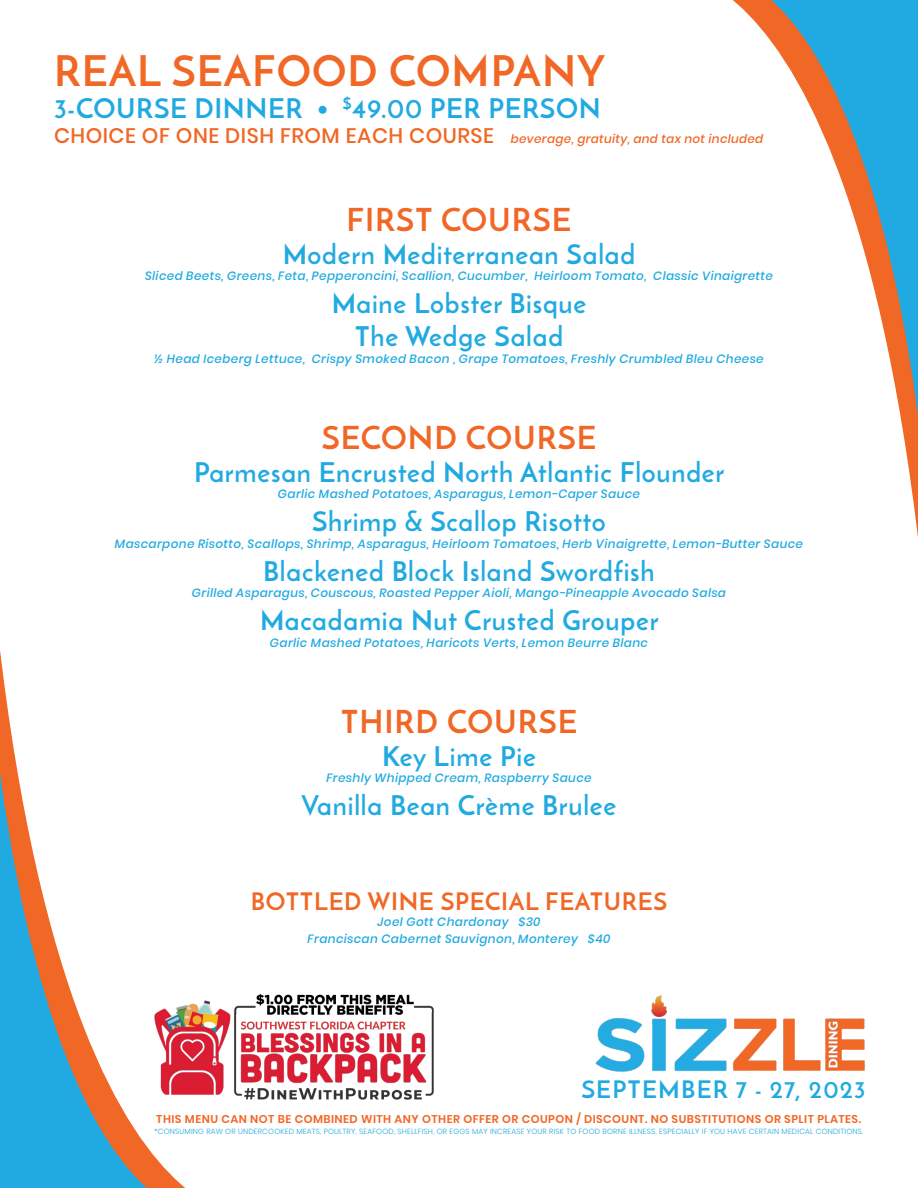
<style>
.page{position:relative;width:918px;height:1188px;background:#fff}
.page>*{position:absolute;margin:0;border:0;box-sizing:border-box;transform-origin:0 0}
.t1{font:700 42px "Josefin Sans";letter-spacing:.025em;color:#f16725}
.t2{font:700 31.5px "Josefin Sans";letter-spacing:.03em;color:#f16725}
.t3{font:700 27px "Josefin Sans";letter-spacing:.03em;color:#21aae1}
.t4{font:700 24px "Josefin Sans";letter-spacing:.03em;color:#f16725}
.t5{font:700 24px "Josefin Sans";letter-spacing:.05em;color:#21aae1}
.t6{font:italic 500 12px "Poppins";letter-spacing:.03em;color:#21aae1}
.t7{font:italic 500 12px "Poppins";letter-spacing:.025em;color:#f16725}
.t8{font:600 11.25px "Poppins";letter-spacing:.04em;color:#f16725}
.t9{font:300 7.5px "Poppins";letter-spacing:.025em;color:#21aae1}
.s1{font-style:normal;font-size:21px}
</style>
<div class="page">
<svg style="left:0;top:651px;width:185px;height:537px"></svg>
<svg style="left:733px;top:0;width:185px;height:537px"></svg>
<img style="left:595px;top:995px;width:270px;height:77px">
<img style="left:152px;top:992px;width:282px;height:110px">
<p class="t1" style="left:54px;top:44px;width:553px">REAL SEAFOOD COMPANY</p>
<p class="t3" style="left:54px;top:91px;width:548px">3-COURSE DINNER • <sup>$</sup>49.00 PER PERSON</p>
<p class="t7" style="left:54px;top:132px;width:711px"><span class="s1">CHOICE OF ONE DISH FROM EACH COURSE</span> beverage, gratuity, and tax not included</p>
<p class="t2" style="left:347px;top:200px;width:226px">FIRST COURSE</p>
<p class="t3" style="left:283px;top:238px;width:354px">Modern Mediterranean Salad</p>
<p class="t6" style="left:145px;top:269px;width:629px">Sliced Beets, Greens, Feta, Pepperoncini, Scallion, Cucumber, Heirloom Tomato, Classic Vinaigrette</p>
<p class="t3" style="left:332px;top:287px;width:256px">Maine Lobster Bisque</p>
<p class="t3" style="left:355px;top:320px;width:210px">The Wedge Salad</p>
<p class="t6" style="left:154px;top:352px;width:611px">½ Head Iceberg Lettuce, Crispy Smoked Bacon , Grape Tomatoes, Freshly Crumbled Bleu Cheese</p>
<p class="t2" style="left:322px;top:418px;width:276px">SECOND COURSE</p>
<p class="t3" style="left:194px;top:455px;width:532px">Parmesan Encrusted North Atlantic Flounder</p>
<p class="t6" style="left:278px;top:487px;width:364px">Garlic Mashed Potatoes, Asparagus, Lemon-Caper Sauce</p>
<p class="t3" style="left:312px;top:505px;width:295px">Shrimp &amp; Scallop Risotto</p>
<p class="t6" style="left:115px;top:537px;width:690px">Mascarpone Risotto, Scallops, Shrimp, Asparagus, Heirloom Tomatoes, Herb Vinaigrette, Lemon-Butter Sauce</p>
<p class="t3" style="left:263px;top:554px;width:393px">Blackened Block Island Swordfish</p>
<p class="t6" style="left:192px;top:586px;width:536px">Grilled Asparagus, Couscous, Roasted Pepper Aioli, Mango-Pineapple Avocado Salsa</p>
<p class="t3" style="left:260px;top:604px;width:400px">Macadamia Nut Crusted Grouper</p>
<p class="t6" style="left:270px;top:636px;width:380px">Garlic Mashed Potatoes, Haricots Verts, Lemon Beurre Blanc</p>
<p class="t2" style="left:341px;top:702px;width:238px">THIRD COURSE</p>
<p class="t3" style="left:382px;top:739px;width:155px">Key Lime Pie</p>
<p class="t6" style="left:326px;top:771px;width:267px">Freshly Whipped Cream, Raspberry Sauce</p>
<p class="t3" style="left:302px;top:789px;width:316px">Vanilla Bean Crème Brulee</p>
<p class="t4" style="left:251px;top:886px;width:418px">BOTTLED WINE SPECIAL FEATURES</p>
<p class="t6" style="left:378px;top:915px;width:164px">Joel Gott Chardonay $30</p>
<p class="t6" style="left:308px;top:932px;width:304px">Franciscan Cabernet Sauvignon, Monterey $40</p>
<h3 class="t5" style="left:581px;top:1075px;width:286px">SEPTEMBER 7 - 27, 2023</h3>
<p class="t8" style="left:156px;top:1113px;width:706px">THIS MENU CAN NOT BE COMBINED WITH ANY OTHER OFFER OR COUPON / DISCOUNT. NO SUBSTITUTIONS OR SPLIT PLATES.</p>
<p class="t9" style="left:154px;top:1127px;width:711px">*CONSUMING RAW OR UNDERCOOKED MEATS, POULTRY, SEAFOOD, SHELLFISH, OR EGGS MAY INCREASE YOUR RISK TO FOOD BORNE ILLNESS, ESPECIALLY IF YOU HAVE CERTAIN MEDICAL CONDITIONS.</p>
</div>
